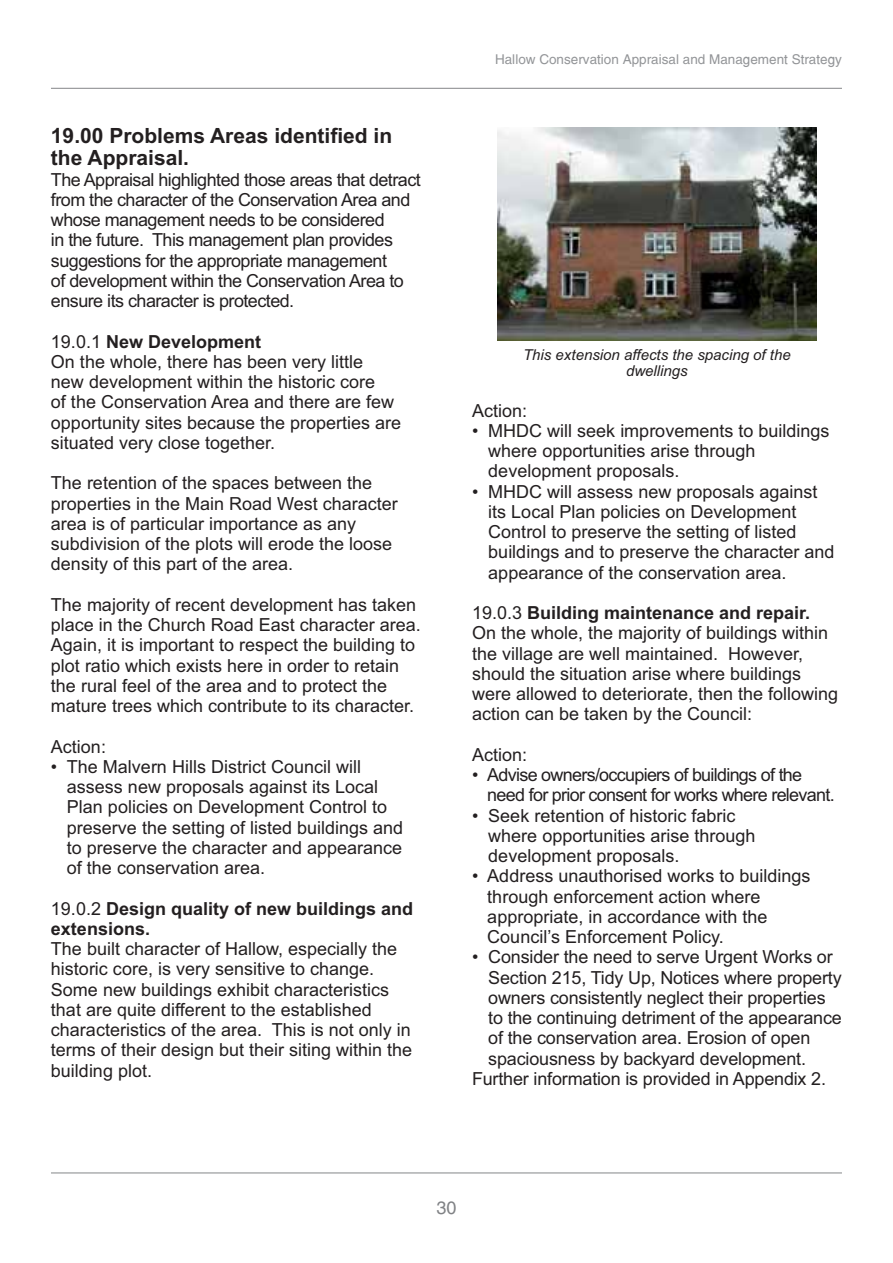
<style>
.page{position:relative;width:893px;height:1263px;background:#fff}
.page>*{position:absolute;margin:0;border:0;box-sizing:border-box;transform-origin:0 0}
.t1{font:700 21px/22.5px "Arial";color:#231f20}
.t2{font:18px/20.2px "Arial";color:#231f20}
.t3{font:18px/20.2px "Arial";letter-spacing:-.03em;color:#231f20}
.t4{font:18px/20.2px "Arial";letter-spacing:-.04em;color:#231f20}
.t5{font:700 18px/20.2px "Arial";color:#231f20}
.t6{font:18px "Switzerland Plain";color:#808285}
.t7{font:italic 15px/16.5px "Arial";color:#231f20;text-align:center}
.t8{font:13.5px "Switzerland Plain";color:#939598}
.s1{font-weight:700}
.s2{font-weight:400}
</style>
<div class="page">
<hr style="left:51px;top:1173px;width:791px;height:1px;background:#848688">
<hr style="left:51px;top:88px;width:791px;height:1px;background:#848688">
<img style="left:497px;top:128px;width:319px;height:212px">
<p class="t1" style="left:51px;top:126px;width:343px">19.00 Problems Areas identified in the Appraisal.</p>
<p class="t3" style="left:51px;top:171px;width:371px">The Appraisal highlighted those areas that detract from the character of the Conservation Area and whose management needs to be considered<br>in the future. This management plan provides suggestions for the appropriate management<br>of development within the Conservation Area to ensure its character is protected.</p>
<p class="t2" style="left:51px;top:333px;width:352px">19.0.1 <span class="s1">New Development<br></span>On the whole, there has been very little<br>new development within the historic core<br>of the Conservation Area and there are few opportunity sites because the properties are situated very close together.</p>
<p class="t2" style="left:51px;top:475px;width:348px">The retention of the spaces between the properties in the Main Road West character area is of particular importance as any subdivision of the plots will erode the loose density of this part of the area.</p>
<p class="t2" style="left:51px;top:596px;width:371px">The majority of recent development has taken place in the Church Road East character area.<br>Again, it is important to respect the building to plot ratio which exists here in order to retain the rural feel of the area and to protect the mature trees which contribute to its character.</p>
<p class="t2" style="left:51px;top:738px;width:57px">Action:</p>
<p class="t2" style="left:67px;top:758px;width:338px;text-indent:-16px">• The Malvern Hills District Council will assess new proposals against its Local Plan policies on Development Control to preserve the setting of listed buildings and to preserve the character and appearance of the conservation area.</p>
<p class="t5" style="left:51px;top:900px;width:364px"><span class="s2">19.0.2</span> Design quality of new buildings and extensions.</p>
<p class="t2" style="left:51px;top:940px;width:363px">The built character of Hallow, especially the historic core, is very sensitive to change.<br>Some new buildings exhibit characteristics that are quite different to the established characteristics of the area. This is not only in terms of their design but their siting within the building plot.</p>
<p class="t8" style="left:495px;top:54px;width:348px">Hallow Conservation Appraisal and Management Strategy</p>
<p class="t7" style="left:523px;top:348px;width:269px">This extension affects the spacing of the dwellings</p>
<p class="t2" style="left:472px;top:402px;width:57px">Action:</p>
<p class="t2" style="left:488px;top:422px;width:343px;text-indent:-16px">• MHDC will seek improvements to buildings where opportunities arise through development proposals.</p>
<p class="t2" style="left:488px;top:483px;width:348px;text-indent:-16px">• MHDC will assess new proposals against its Local Plan policies on Development Control to preserve the setting of listed buildings and to preserve the character and appearance of the conservation area.</p>
<p class="t2" style="left:472px;top:605px;width:368px">19.0.3 <span class="s1">Building maintenance and repair.<br></span>On the whole, the majority of buildings within the village are well maintained. However, should the situation arise where buildings were allowed to deteriorate, then the following action can be taken by the Council:</p>
<p class="t2" style="left:472px;top:746px;width:57px">Action:</p>
<p class="t4" style="left:487px;top:767px;width:349px;text-indent:-15px">• Advise owners/occupiers of buildings of the need for prior consent for works where relevant.</p>
<p class="t2" style="left:488px;top:807px;width:269px;text-indent:-16px">• Seek retention of historic fabric where opportunities arise through development proposals.</p>
<p class="t2" style="left:487px;top:868px;width:325px;text-indent:-15px">• Address unauthorised works to buildings through enforcement action where appropriate, in accordance with the Council’s Enforcement Policy.</p>
<p class="t2" style="left:472px;top:949px;width:362px">• Consider the need to serve Urgent Works or</p>
<p class="t2" style="left:488px;top:969px;width:355px">Section 215, Tidy Up, Notices where property</p>
<p class="t2" style="left:488px;top:989px;width:339px">owners consistently neglect their properties</p>
<p class="t2" style="left:488px;top:1010px;width:355px">to the continuing detriment of the appearance</p>
<p class="t2" style="left:488px;top:1030px;width:323px">of the conservation area. Erosion of open</p>
<p class="t2" style="left:488px;top:1050px;width:319px">spaciousness by backyard development.</p>
<p class="t2" style="left:472px;top:1070px;width:356px">Further information is provided in Appendix 2.</p>
<p class="t6" style="left:436px;top:1201px;width:22px">30</p>
</div>
